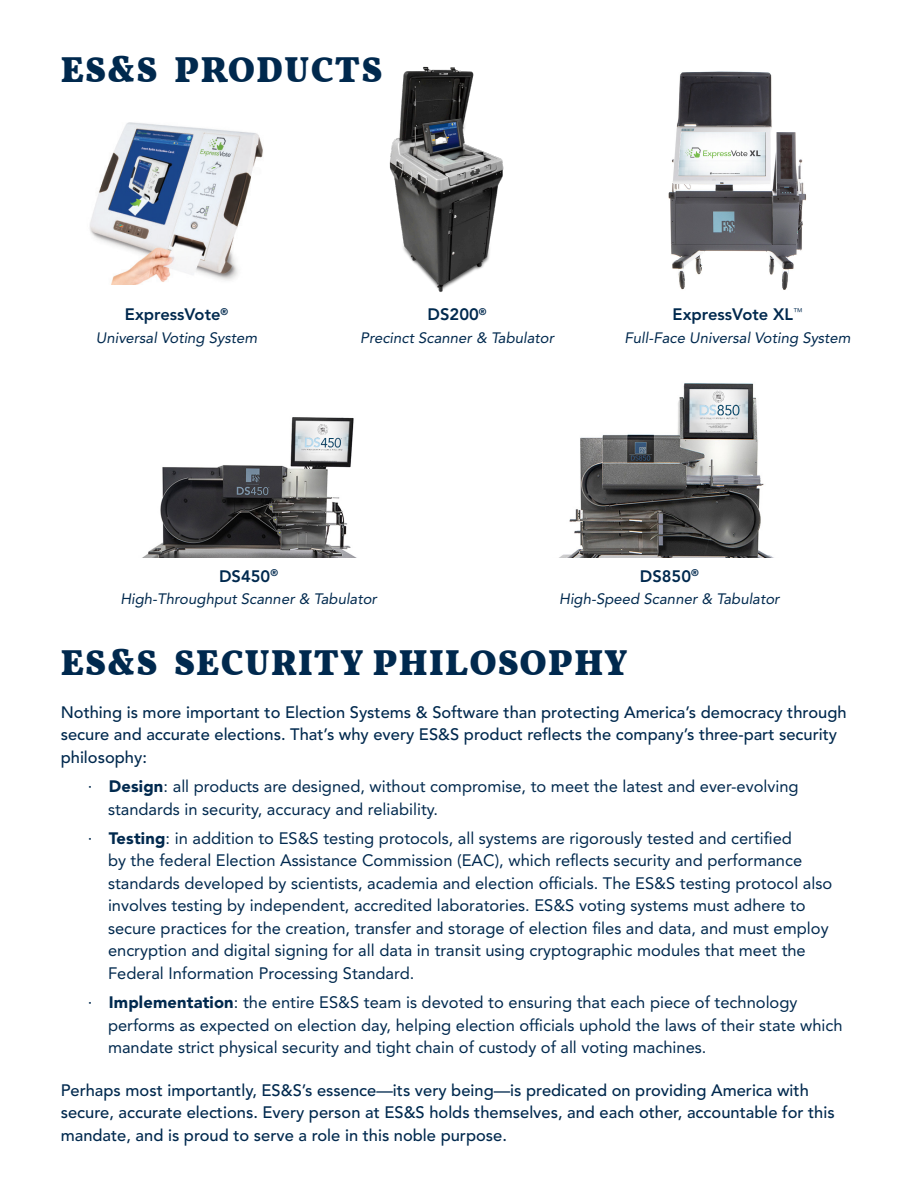
<style>
.page{position:relative;width:918px;height:1188px;background:#fff}
.page>*{position:absolute;margin:0;border:0;box-sizing:border-box;transform-origin:0 0}
.Heading_1_-_24pt{font:900 36px "Vollkorn";letter-spacing:.035em;color:#00294e}
.t1{font:16.5px/22.5px "Avenir LT Std";color:#00294e}
.t2{font:500 16.5px/22.5px "Avenir LT Std";color:#00294e}
.Stats{font:800 16.5px "Avenir LT Std";color:#00294e}
.Stats-2{font:italic 15px "Avenir LT Std";color:#00294e}
.s1{font-weight:900}
</style>
<div class="page">
<img style="left:389px;top:66px;width:115px;height:226px">
<img style="left:90px;top:122px;width:173px;height:162px">
<img style="left:559px;top:383px;width:215px;height:175px">
<img style="left:668px;top:71px;width:139px;height:219px">
<img style="left:142px;top:417px;width:215px;height:141px">
<p class="Heading_1_-_24pt" style="left:61px;top:42px;width:323px">ES&amp;S PRODUCTS</p>
<p class="Stats" style="left:125px;top:305px;width:105px">ExpressVote<sup>®</sup></p>
<p class="Stats-2" style="left:96px;top:329px;width:163px">Universal Voting System</p>
<p class="Stats" style="left:428px;top:305px;width:60px">DS200<sup>®</sup></p>
<p class="Stats-2" style="left:360px;top:329px;width:196px">Precinct Scanner &amp; Tabulator</p>
<p class="Stats" style="left:673px;top:305px;width:131px">ExpressVote XL<sup>™</sup></p>
<p class="Stats-2" style="left:625px;top:329px;width:228px">Full-Face Universal Voting System</p>
<p class="Stats" style="left:219px;top:566px;width:60px">DS450<sup>®</sup></p>
<p class="Stats-2" style="left:120px;top:590px;width:258px">High-Throughput Scanner &amp; Tabulator</p>
<p class="Stats" style="left:640px;top:566px;width:60px">DS850<sup>®</sup></p>
<p class="Stats-2" style="left:559px;top:590px;width:222px">High-Speed Scanner &amp; Tabulator</p>
<p class="Heading_1_-_24pt" style="left:61px;top:635px;width:568px">ES&amp;S SECURITY PHILOSOPHY</p>
<p class="t2" style="left:61px;top:701px;width:787px">Nothing is more important to Election Systems &amp; Software than protecting America’s democracy through secure and accurate elections. That’s why every ES&amp;S product reflects the company’s three-part security philosophy:</p>
<p class="t1" style="left:108px;top:775px;width:692px;text-indent:-20px">∙ <span class="s1">Design</span>: all products are designed, without compromise, to meet the latest and ever-evolving standards in security, accuracy and reliability.</p>
<p class="t1" style="left:108px;top:827px;width:726px;text-indent:-20px">∙ <span class="s1">Testing</span>: in addition to ES&amp;S testing protocols, all systems are rigorously tested and certified<br>by the federal Election Assistance Commission (EAC), which reflects security and performance standards developed by scientists, academia and election officials. The ES&amp;S testing protocol also involves testing by independent, accredited laboratories. ES&amp;S voting systems must adhere to secure practices for the creation, transfer and storage of election files and data, and must employ encryption and digital signing for all data in transit using cryptographic modules that meet the Federal Information Processing Standard.</p>
<p class="t1" style="left:108px;top:991px;width:736px;text-indent:-20px">∙ <span class="s1">Implementation</span>: the entire ES&amp;S team is devoted to ensuring that each piece of technology performs as expected on election day, helping election officials uphold the laws of their state which mandate strict physical security and tight chain of custody of all voting machines.</p>
<p class="t2" style="left:61px;top:1079px;width:775px">Perhaps most importantly, ES&amp;S’s essence—its very being—is predicated on providing America with secure, accurate elections. Every person at ES&amp;S holds themselves, and each other, accountable for this mandate, and is proud to serve a role in this noble purpose.</p>
</div>
